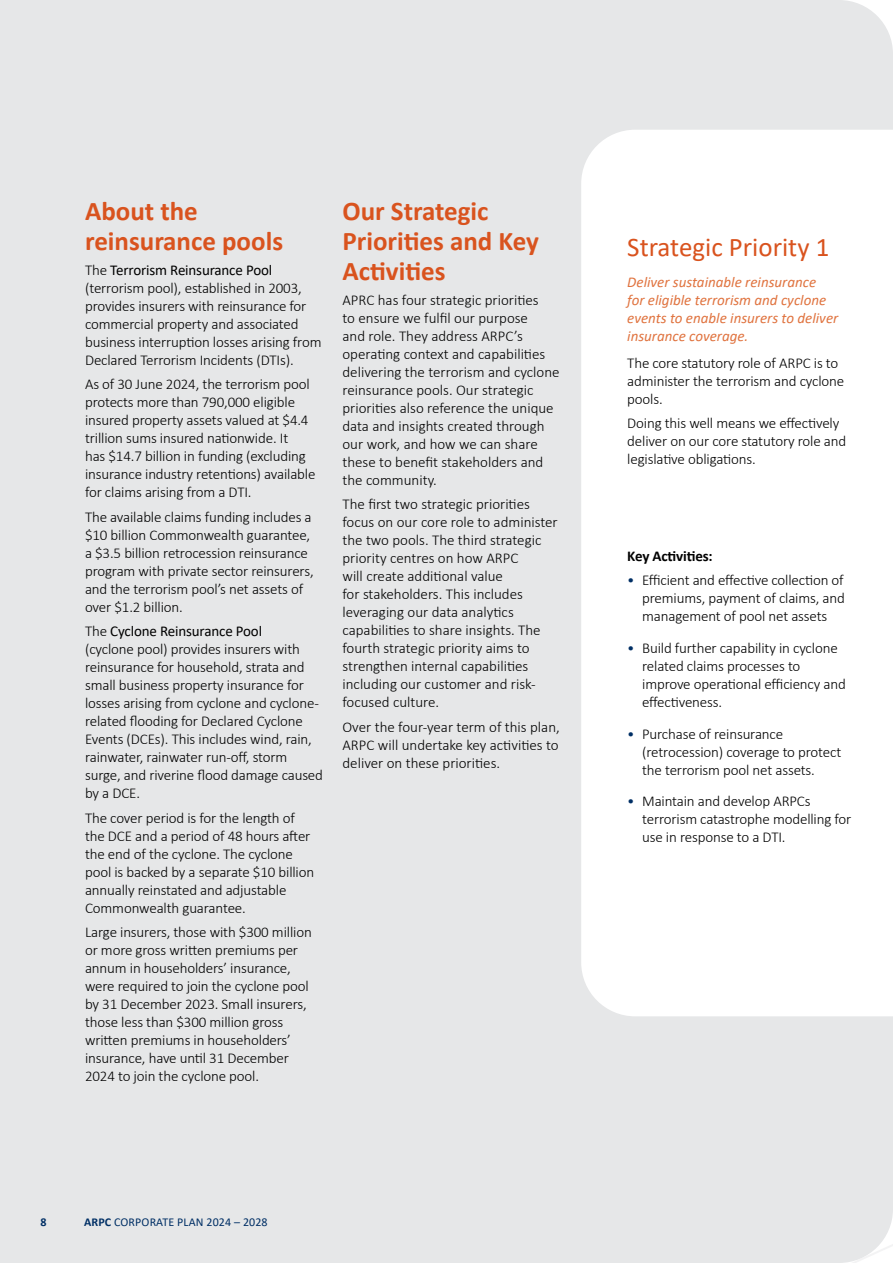
<style>
.page{position:relative;width:893px;height:1263px;background:#e6e7e8}
.page>*{position:absolute;margin:0;border:0;box-sizing:border-box;transform-origin:0 0}
.t1{font:700 27px/30px "Calibri";color:#d9531e}
.t2{font:27px "Calibri";color:#d9531e}
.t3{font:300 15px/18px "Calibri";letter-spacing:-.01em;color:#000}
.t4{font:italic 15px/18px "Calibri";color:#e0733f}
.t5{font:700 15px "Calibri";letter-spacing:-.01em;color:#000}
.t6{font:12px "Calibri";letter-spacing:.01em;color:#002f65}
.t7{font:700 12px "Calibri";color:#002f65}
.s1{font-weight:400}
.s2{font-weight:700}
.s3{color:#002f65}
</style>
<div class="page">
<svg style="left:581px;top:130px;width:312px;height:886px"></svg>
<h1 class="t1" style="left:85px;top:196px;width:200px">About the reinsurance pools</h1>
<p class="t3" style="left:85px;top:261px;width:238px">The <span class="s1">Terrorism Reinsurance Pool </span>(terrorism pool), established in 2003, provides insurers with reinsurance for commercial property and associated business interruption losses arising from Declared Terrorism Incidents (DTIs).</p>
<p class="t3" style="left:85px;top:375px;width:232px">As of 30 June 2024, the terrorism pool protects more than 790,000 eligible insured property assets valued at $4.4 trillion sums insured nationwide. It<br>has $14.7 billion in funding (excluding insurance industry retentions) available for claims arising from a DTI.</p>
<p class="t3" style="left:85px;top:508px;width:230px">The available claims funding includes a $10 billion Commonwealth guarantee, a $3.5 billion retrocession reinsurance program with private sector reinsurers, and the terrorism pool’s net assets of over $1.2 billion.</p>
<p class="t3" style="left:85px;top:622px;width:239px">The <span class="s1">Cyclone Reinsurance Pool<br></span>(cyclone pool) provides insurers with reinsurance for household, strata and small business property insurance for losses arising from cyclone and cyclone&shy;related flooding for Declared Cyclone Events (DCEs). This includes wind, rain, rainwater, rainwater run-off, storm surge, and riverine flood damage caused by a DCE.</p>
<p class="t3" style="left:85px;top:808px;width:231px">The cover period is for the length of the DCE and a period of 48 hours after the end of the cyclone. The cyclone pool is backed by a separate $10 billion annually reinstated and adjustable Commonwealth guarantee.</p>
<p class="t3" style="left:85px;top:923px;width:228px">Large insurers, those with $300 million or more gross written premiums per annum in householders’ insurance, were required to join the cyclone pool by 31 December 2023. Small insurers, those less than $300 million gross written premiums in householders’ insurance, have until 31 December 2024 to join the cyclone pool.</p>
<h1 class="t1" style="left:342px;top:196px;width:198px">Our Strategic<br>Priorities and Key<br>Activities</h1>
<p class="t3" style="left:342px;top:291px;width:219px">APRC has four strategic priorities<br>to ensure we fulfil our purpose<br>and role. They address ARPC’s operating context and capabilities delivering the terrorism and cyclone reinsurance pools. Our strategic priorities also reference the unique data and insights created through our work, and how we can share these to benefit stakeholders and the community.</p>
<p class="t3" style="left:342px;top:495px;width:217px">The first two strategic priorities focus on our core role to administer the two pools. The third strategic priority centres on how ARPC<br>will create additional value<br>for stakeholders. This includes leveraging our data analytics capabilities to share insights. The fourth strategic priority aims to strengthen internal capabilities including our customer and risk&shy;focused culture.</p>
<p class="t3" style="left:342px;top:718px;width:219px;text-align:justify">Over the four-year term of this plan, ARPC will undertake key activities to deliver on these priorities.</p>
<p class="t7" style="left:40px;top:1213px;width:8px">8</p>
<p class="t6" style="left:84px;top:1213px;width:185px"><span class="s2">ARPC</span> CORPORATE PLAN 2024 – 2028</p>
<h1 class="t2" style="left:627px;top:228px;width:204px">Strategic Priority 1</h1>
<p class="t4" style="left:627px;top:272px;width:213px">Deliver sustainable reinsurance<br>for eligible terrorism and cyclone events to enable insurers to deliver insurance coverage.</p>
<p class="t3" style="left:627px;top:354px;width:218px">The core statutory role of ARPC is to administer the terrorism and cyclone pools.</p>
<p class="t3" style="left:627px;top:414px;width:220px">Doing this well means we effectively deliver on our core statutory role and legislative obligations.</p>
<p class="t5" style="left:627px;top:545px;width:87px">Key Activities:</p>
<p class="t3" style="left:642px;top:571px;width:204px;text-align:justify;text-indent:-15px"><span class="s3">•</span> Efficient and effective collection of premiums, payment of claims, and management of pool net assets</p>
<p class="t3" style="left:642px;top:639px;width:205px;text-indent:-15px"><span class="s3">•</span> Build further capability in cyclone related claims processes to improve operational efficiency and effectiveness.</p>
<p class="t3" style="left:642px;top:724px;width:201px;text-indent:-15px"><span class="s3">•</span> Purchase of reinsurance (retrocession) coverage to protect the terrorism pool net assets.</p>
<p class="t3" style="left:642px;top:792px;width:211px;text-indent:-15px"><span class="s3">•</span> Maintain and develop ARPCs terrorism catastrophe modelling for use in response to a DTI.</p>
</div>
